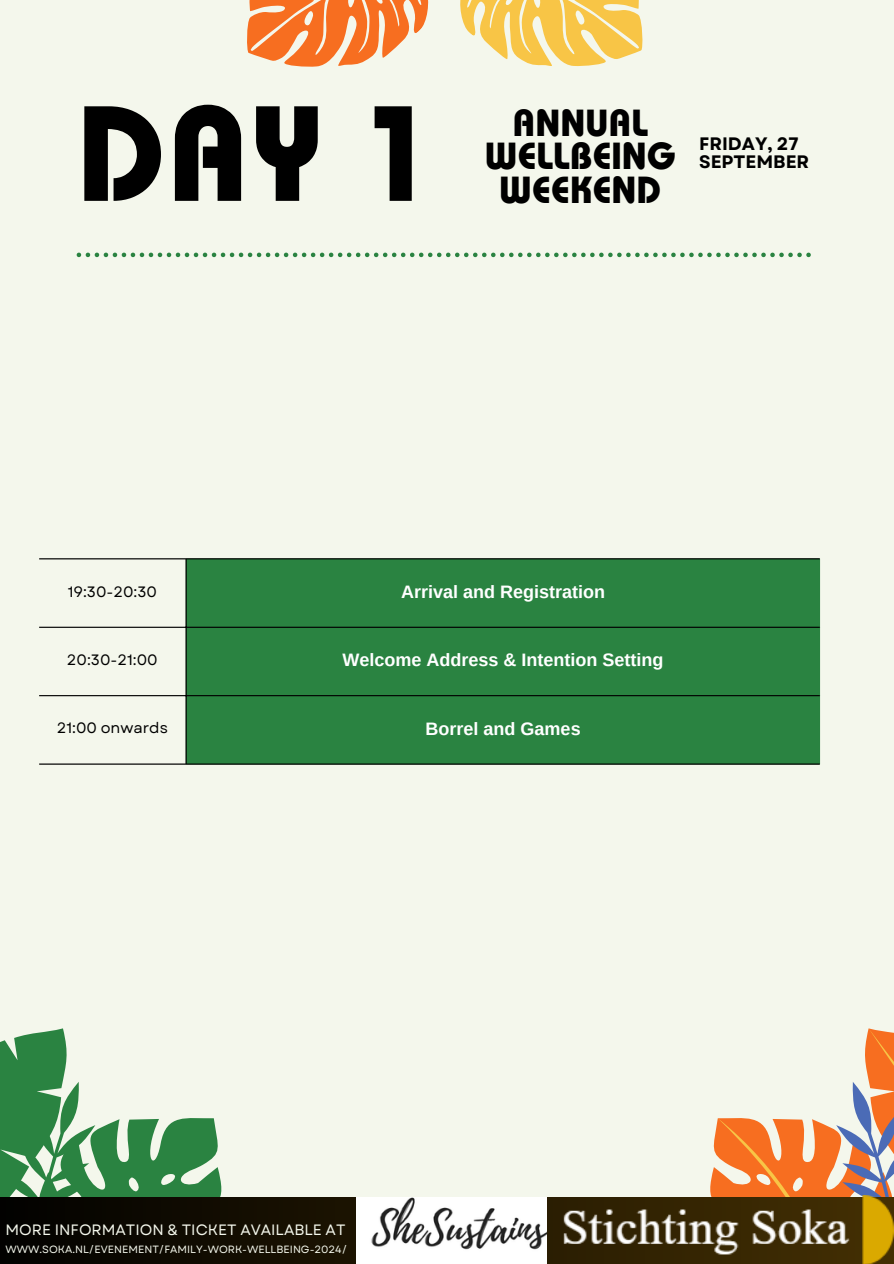
<style>
.page{position:relative;width:894px;height:1264px;background:#fff}
.page>*{position:absolute;margin:0;border:0;box-sizing:border-box;transform-origin:0 0}
.t1{font:700 135px "Bauhaus Pro";color:#000}
.t2{font:700 37.5px/33.8px "Bauhaus Pro";color:#000;text-align:center}
.t3{font:700 18px "Arimo";color:#fff}
.t4{font:700 18px/18px "Garet";color:#000}
.t5{font:15px "Garet";color:#000}
.t6{font:15px "Garet";color:#f4f7ec}
.t7{font:10.5px "Garet";color:#f4f7ec}
</style>
<div class="page">
<div style="left:0;top:0;width:893px;height:1263px;background:#f4f7ec"></div>
<svg style="left:0;top:1028px;width:222px;height:169px"></svg>
<svg style="left:710px;top:1028px;width:183px;height:166px"></svg>
<svg style="left:0;top:1197px;width:560px;height:66px;background:#100c02"></svg>
<div style="left:187px;top:559px;width:632px;height:204px;background:#2a8341"></div>
<hr style="left:185px;top:559px;width:2px;height:204px;background:#000">
<hr style="left:39px;top:558px;width:780px;height:1px;background:#000">
<hr style="left:39px;top:626px;width:780px;height:2px;background:#000">
<hr style="left:39px;top:695px;width:780px;height:1px;background:#000">
<hr style="left:39px;top:763px;width:780px;height:1px;background:#000">
<svg style="left:77px;top:253px;width:733px;height:4px"></svg>
<svg style="left:247px;top:0;width:396px;height:67px"></svg>
<img style="left:356px;top:1197px;width:190px;height:66px">
<img style="left:560px;top:1194px;width:333px;height:69px">
<p class="t1" style="left:77px;top:106px;width:362px">DAY 1</p>
<p class="t2" style="left:484px;top:111px;width:193px">ANNUAL<br>WELLBEING<br>WEEKEND</p>
<p class="t4" style="left:699px;top:134px;width:112px">FRIDAY, 27<br>SEPTEMBER</p>
<p class="t5" style="left:68px;top:580px;width:91px">19:30-20:30</p>
<p class="t3" style="left:401px;top:581px;width:205px">Arrival and Registration</p>
<h1 class="t5" style="left:67px;top:649px;width:92px">20:30-21:00</h1>
<h2 class="t3" style="left:342px;top:649px;width:322px">Welcome Address &amp; Intention Setting</h2>
<p class="t5" style="left:57px;top:717px;width:113px">21:00 onwards</p>
<p class="t3" style="left:425px;top:718px;width:156px">Borrel and Games</p>
<p class="t6" style="left:6px;top:1218px;width:341px">MORE INFORMATION &amp; TICKET AVAILABLE AT</p>
<p class="t7" style="left:6px;top:1241px;width:343px">WWW.SOKA.NL/EVENEMENT/FAMILY-WORK-WELLBEING-2024/</p>
</div>
